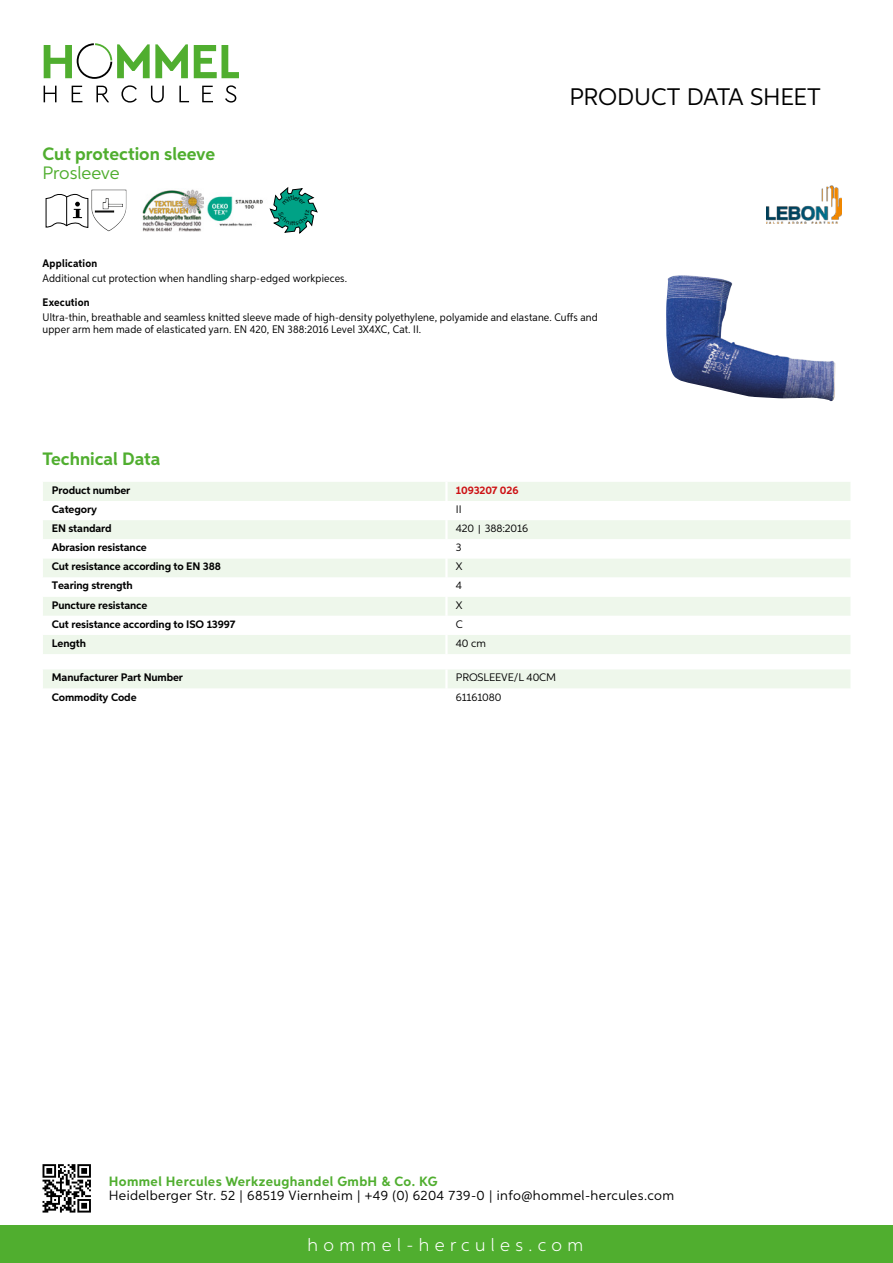
<style>
.page{position:relative;width:893px;height:1263px;background:#fff}
.page>*{position:absolute;margin:0;border:0;box-sizing:border-box;transform-origin:0 0}
.t1{font:24px "Aspira";letter-spacing:-.01em;color:#000}
.t2{font:700 18px "Aspira";color:#50ae2f}
.t3{font:300 18px "Aspira";letter-spacing:.3em;color:#fff}
.t4{font:18px "Aspira";letter-spacing:-.005em;color:#50ae2f}
.t5{font:13.5px "Aspira";letter-spacing:.03em;color:#000}
.t6{font:700 13.5px "Aspira";letter-spacing:.03em;color:#50ae2f}
.t7{font:10.95px/12px "Aspira Nar";letter-spacing:.015em;color:#000}
.t8{font:700 10.95px "Aspira";letter-spacing:-.01em;color:#000}
.t9{font:10.95px "Aspira";letter-spacing:-.01em;color:#000}
.t10{font:700 10.95px "Aspira Nar";letter-spacing:.015em;color:#000}
.t11{font:700 10.95px "Aspira";letter-spacing:-.01em;color:#cd1013}
.s1{font-family:"Wuerth Global";font-size:10.5px}
</style>
<div class="page">
<div style="left:0;top:1226px;width:893px;height:37px;background:#50ae2f"></div>
<svg style="left:43px;top:1164px;width:48px;height:48px"></svg>
<svg style="left:194px;top:45px;width:45px;height:33px"></svg>
<svg style="left:44px;top:43px;width:144px;height:36px"></svg>
<svg style="left:44px;top:86px;width:13px;height:16px"></svg>
<svg style="left:72px;top:86px;width:10px;height:16px"></svg>
<svg style="left:96px;top:86px;width:13px;height:16px"></svg>
<svg style="left:121px;top:85px;width:16px;height:18px"></svg>
<svg style="left:151px;top:86px;width:13px;height:17px"></svg>
<svg style="left:179px;top:86px;width:10px;height:16px"></svg>
<svg style="left:202px;top:86px;width:11px;height:16px"></svg>
<svg style="left:225px;top:85px;width:11px;height:18px"></svg>
<div style="left:43px;top:482px;width:807px;height:172px;background:#eef7eb"></div>
<svg style="left:43px;top:501px;width:807px;height:134px"></svg>
<hr style="left:445px;top:482px;width:3px;height:19px;background:#fff">
<hr style="left:445px;top:501px;width:3px;height:19px;background:#fff">
<hr style="left:445px;top:520px;width:3px;height:19px;background:#fff">
<hr style="left:445px;top:539px;width:3px;height:19px;background:#fff">
<hr style="left:445px;top:558px;width:3px;height:19px;background:#fff">
<hr style="left:445px;top:577px;width:3px;height:20px;background:#fff">
<hr style="left:445px;top:597px;width:3px;height:19px;background:#fff">
<hr style="left:445px;top:616px;width:3px;height:19px;background:#fff">
<hr style="left:445px;top:635px;width:3px;height:19px;background:#fff">
<div style="left:43px;top:669px;width:807px;height:19px;background:#eef7eb"></div>
<svg style="left:46px;top:193px;width:42px;height:35px"></svg>
<img style="left:91px;top:189px;width:8px;height:35px">
<img style="left:142px;top:189px;width:61px;height:43px">
<img style="left:207px;top:196px;width:56px;height:30px">
<img style="left:666px;top:275px;width:170px;height:126px">
<img style="left:766px;top:185px;width:76px;height:38px">
<svg style="left:270px;top:187px;width:48px;height:47px"></svg>
<h2 class="t2" style="left:43px;top:142px;width:174px">Cut protection sleeve</h2>
<h2 class="t4" style="left:43px;top:162px;width:79px">Prosleeve</h2>
<h1 class="t1" style="left:569px;top:82px;width:253px">Product data sh eet</h1>
<p class="t10" style="left:43px;top:257px;width:56px">Application</p>
<p class="t7" style="left:43px;top:273px;width:306px">Additional cut protection when handling sharp-edged workpieces.</p>
<p class="t10" style="left:43px;top:295px;width:49px">Execution</p>
<p class="t7" style="left:43px;top:311px;width:557px">Ultra-thin, breathable and seamless knitted sleeve made of high-density polyethylene, polyamide and elastane. Cuffs and upper arm hem made of elasticated yarn. EN 420, EN 388:2016 Level 3X4XC, Cat. II.</p>
<h2 class="t2" style="left:43px;top:448px;width:120px">Technical Data</h2>
<p class="t8" style="left:52px;top:483px;width:80px">Product number</p>
<p class="t11" style="left:456px;top:483px;width:64px">1093207 026</p>
<p class="t8" style="left:52px;top:502px;width:47px">Category</p>
<p class="t9" style="left:456px;top:502px;width:7px">II</p>
<p class="t8" style="left:52px;top:521px;width:61px">EN standard</p>
<p class="t9" style="left:456px;top:522px;width:74px">420 <span class="s1">|</span> 388:2016</p>
<p class="t8" style="left:52px;top:541px;width:97px">Abrasion resistance</p>
<p class="t9" style="left:456px;top:541px;width:7px">3</p>
<p class="t8" style="left:52px;top:560px;width:171px">Cut resistance according to EN 388</p>
<p class="t9" style="left:456px;top:560px;width:8px">X</p>
<p class="t8" style="left:52px;top:579px;width:82px">Tearing strength</p>
<p class="t9" style="left:456px;top:579px;width:8px">4</p>
<p class="t8" style="left:52px;top:598px;width:97px">Puncture resistance</p>
<p class="t9" style="left:456px;top:598px;width:8px">X</p>
<p class="t8" style="left:52px;top:617px;width:185px">Cut resistance according to ISO 13997</p>
<p class="t9" style="left:456px;top:617px;width:8px">C</p>
<p class="t8" style="left:52px;top:636px;width:36px">Length</p>
<p class="t9" style="left:456px;top:636px;width:32px">40 cm</p>
<p class="t8" style="left:52px;top:671px;width:133px">Manufacturer Part Number</p>
<p class="t9" style="left:456px;top:671px;width:102px">PROSLEEVE/L 40CM</p>
<p class="t8" style="left:52px;top:690px;width:86px">Commodity Code</p>
<p class="t9" style="left:456px;top:690px;width:47px">61161080</p>
<p class="t6" style="left:109px;top:1172px;width:330px">Hommel Hercules Werkzeughandel GmbH &amp; Co. KG</p>
<p class="t5" style="left:109px;top:1187px;width:567px">Heidelberger Str. 52 | 68519 Viernheim | +49 (0) 6204 739-0 | info@hommel-hercules.com</p>
<h2 class="t3" style="left:307px;top:1234px;width:277px">hommel-hercules.com</h2>
</div>
